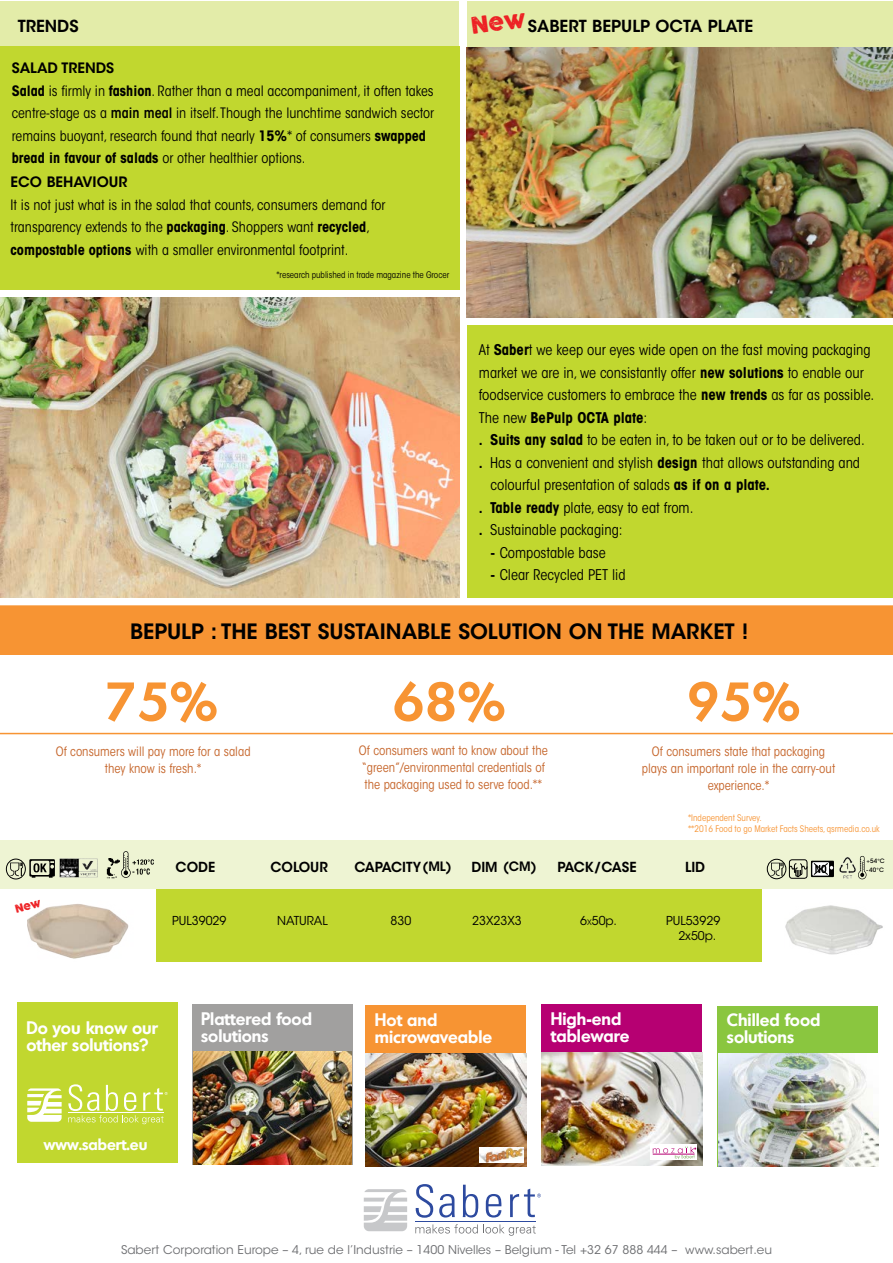
<style>
.page{position:relative;width:893px;height:1263px;background:#fff}
.page>*{position:absolute;margin:0;border:0;box-sizing:border-box;transform-origin:0 0}
.t1{font:600 52.8px "Montreal";color:#f79433}
.t2{font:600 21px "ITC Avant Garde Std";color:#000}
.t3{font:600 17.4px/17.4px "Montreal";color:#fff}
.t4{font:600 16.5px "ITC Avant Garde Std";color:#000}
.t5{font:600 15.75px "Montreal";color:#fff}
.t6{font:condensed 14.7px "ITC Avant Garde Std";color:#000}
.t7{font:700 condensed 14.7px "ITC Avant Garde Std";color:#000}
.t8{font:condensed 14.25px/22.5px "ITC Avant Garde Std";color:#000}
.t9{font:600 14.25px "ITC Avant Garde Std";color:#000}
.t10{font:600 13.8px "ITC Avant Garde Std";color:#000}
.t11{font:600 13.8px "ITC Avant Garde Std";letter-spacing:-.025em;color:#000}
.t12{font:condensed 12.9px/17.1px "ITC Avant Garde Std";color:#c56429;text-align:center}
.t13{font:600 12.9px "ITC Avant Garde Std";color:#000}
.TITRE_RUBRIQUE{font:500 12.6px "ITC Avant Garde Std";color:#fff;scale:.95 1}
.t14{font:12.3px "ITC Avant Garde Std";color:#000}
.t15{font:12px "ITC Avant Garde Std";color:#6d6e71}
.t16{font:12px "ITC Avant Garde Std";color:#000}
.t17{font:condensed 9px "ITC Avant Garde Std";color:#f79433}
.t18{font:condensed 9px "ITC Avant Garde Std";color:#000}
.t19{font:500 6px "ITC Avant Garde Std";color:#000}
.s1{font-weight:700}
.s2{font-weight:600}
.s3{font-weight:400}
.s4{font-weight:700;font-size:14.25px}
.s5{font-size:12.9px}
.s6{font-size:13.8px}
.s7{font-size:7.65px}
.s8{font-size:12px}
</style>
<div class="page">
<div style="left:467px;top:325px;width:426px;height:272px;background:#c1d72f"></div>
<div style="left:467px;top:1px;width:426px;height:47px;background:#e3eca9"></div>
<div style="left:0;top:1px;width:459px;height:47px;background:#e3eca9"></div>
<div style="left:0;top:47px;width:459px;height:243px;background:#c1d72f"></div>
<img style="left:0;top:298px;width:459px;height:300px">
<div style="left:0;top:605px;width:893px;height:50px;background:#f79433"></div>
<hr style="left:0;top:733px;width:893px;height:1px;background:#f79433">
<div style="left:156px;top:889px;width:605px;height:73px;background:#c1d72f"></div>
<img style="left:467px;top:48px;width:426px;height:270px">
<div style="left:0;top:840px;width:893px;height:49px;background:#eef4d3"></div>
<svg style="left:364px;top:1189px;width:43px;height:42px"></svg>
<svg style="left:415px;top:1184px;width:18px;height:34px"></svg>
<svg style="left:439px;top:1194px;width:16px;height:23px"></svg>
<svg style="left:463px;top:1185px;width:16px;height:32px"></svg>
<svg style="left:486px;top:1194px;width:15px;height:23px"></svg>
<svg style="left:415px;top:1224px;width:121px;height:12px"></svg>
<hr style="left:415px;top:1221px;width:121px;height:1px;background:#2d4a9f">
<svg style="left:510px;top:1188px;width:31px;height:29px"></svg>
<img style="left:27px;top:904px;width:102px;height:55px">
<img style="left:785px;top:905px;width:98px;height:50px">
<img style="left:106px;top:858px;width:14px;height:20px">
<svg style="left:29px;top:859px;width:26px;height:19px"></svg>
<svg style="left:121px;top:851px;width:33px;height:27px"></svg>
<svg style="left:10px;top:862px;width:13px;height:14px"></svg>
<div style="left:6px;top:859px;width:20px;height:20px;border:1px solid #000;border-radius:50%"></div>
<img style="left:60px;top:858px;width:38px;height:20px">
<svg style="left:858px;top:856px;width:8px;height:23px"></svg>
<div style="left:767px;top:859px;width:19px;height:20px;border:1px solid #000;border-radius:50%"></div>
<div style="left:811px;top:861px;width:23px;height:16px;background:#000"></div>
<svg style="left:812px;top:862px;width:17px;height:14px"></svg>
<div style="left:789px;top:859px;width:18px;height:20px;border:1px solid #000;border-radius:3px"></div>
<svg style="left:771px;top:863px;width:62px;height:14px"></svg>
<img style="left:839px;top:857px;width:17px;height:22px">
<div style="left:192px;top:1004px;width:161px;height:160px;background:#a1a09f"></div>
<img style="left:193px;top:1052px;width:159px;height:112px">
<div style="left:541px;top:1004px;width:161px;height:161px;background:#b60072"></div>
<img style="left:541px;top:1052px;width:161px;height:113px">
<div style="left:17px;top:1002px;width:160px;height:161px;background:#c1d72f"></div>
<div style="left:717px;top:1006px;width:161px;height:160px;background:#8ac63f"></div>
<img style="left:718px;top:1054px;width:161px;height:112px">
<div style="left:365px;top:1005px;width:161px;height:161px;background:#f79433"></div>
<img style="left:366px;top:1053px;width:160px;height:113px">
<svg style="left:27px;top:1088px;width:35px;height:34px"></svg>
<svg style="left:68px;top:1070px;width:110px;height:54px"></svg>
<svg style="left:650px;top:1145px;width:47px;height:15px"></svg>
<svg style="left:653px;top:1147px;width:43px;height:12px"></svg>
<img style="left:479px;top:1147px;width:44px;height:15px">
<svg style="left:27px;top:904px;width:15px;height:9px"></svg>
<p class="t4" style="left:18px;top:15px;width:62px">TRENDS</p>
<p class="t9" style="left:12px;top:59px;width:104px">SALAD TRENDS</p>
<p class="t8" style="left:12px;top:79px;width:423px"><span class="s1">Salad</span> is firmly in <span class="s1">fashion</span>. Rather than a meal accompaniment, it often takes</p>
<p class="t8" style="left:12px;top:102px;width:424px">centre-stage as a <span class="s2">main meal</span> in itself. Though the lunchtime sandwich sector</p>
<p class="t8" style="left:12px;top:124px;width:416px">remains buoyant, research found that nearly <span class="s1">15%</span>* of consumers <span class="s1">swapped</span></p>
<p class="t8" style="left:12px;top:147px;width:295px"><span class="s1">bread in favour of salads</span> or other healthier options.</p>
<p class="t9" style="left:11px;top:173px;width:118px">ECO BEHAVIOUR</p>
<p class="t8" style="left:11px;top:194px;width:376px">It is not just what is in the salad that counts, consumers demand for</p>
<p class="t8" style="left:11px;top:216px;width:361px">transparency extends to the <span class="s1">packaging</span>. Shoppers want <span class="s1">recycled</span>, <span class="s1">compostable options</span> with a smaller environmental footprint.</p>
<p class="t18" style="left:276px;top:269px;width:174px">*research published in trade magazine the Grocer</p>
<p class="t4" style="left:528px;top:15px;width:227px">SABERT BEPULP OCTA PLATE</p>
<p class="t6" style="left:479px;top:341px;width:393px">At <span class="s1">Saber</span>t we keep our eyes wide open on the fast moving packaging</p>
<p class="t6" style="left:479px;top:363px;width:386px">market we are in, we consistantly offer <span class="s1">new solutions</span> to enable our</p>
<p class="t6" style="left:479px;top:386px;width:397px">foodservice customers to embrace the <span class="s1">new trends</span> as far as possible.</p>
<p class="t7" style="left:479px;top:408px;width:170px"><span class="s3">The new</span> BePulp OCTA plate<span class="s3">:</span></p>
<p class="t6" style="left:479px;top:431px;width:387px"><span class="s4">.</span> <span class="s1">Suits any salad</span> to be eaten in, to be taken out or to be delivered.</p>
<p class="t6" style="left:479px;top:453px;width:383px"><span class="s4">.</span> Has a convenient and stylish <span class="s1">design</span> that allows outstanding and</p>
<p class="t6" style="left:491px;top:476px;width:281px">colourful presentation of salads <span class="s1">as if on a plate.</span></p>
<p class="t6" style="left:479px;top:498px;width:216px"><span class="s4">.</span> <span class="s1">Table ready</span> plate, easy to eat from.</p>
<p class="t6" style="left:479px;top:521px;width:145px"><span class="s4">.</span> Sustainable packaging:</p>
<p class="t6" style="left:491px;top:543px;width:117px"><span class="s4">-</span> Compostable base</p>
<p class="t6" style="left:491px;top:566px;width:137px"><span class="s4">-</span> Clear Recycled PET lid</p>
<p class="t2" style="left:130px;top:617px;width:620px">BEPULP : THE BEST SUSTAINABLE SOLUTION ON THE MARKET !</p>
<p class="t1" style="left:392px;top:666px;width:115px">68%</p>
<p class="t12" style="left:359px;top:741px;width:191px;text-align:left">Of consumers want to know about the “green”/environmental credentials of the packaging used to serve food.**</p>
<p class="t12" style="left:642px;top:743px;width:195px">Of consumers state that packaging plays an important role in the carry-out experience.*</p>
<p class="t1" style="left:104px;top:666px;width:115px">75%</p>
<p class="t1" style="left:687px;top:666px;width:115px">95%</p>
<p class="t12" style="left:56px;top:743px;width:196px">Of consumers will pay more for a salad they know is fresh.*</p>
<p class="t17" style="left:688px;top:812px;width:75px">*Independent Survey.</p>
<p class="t17" style="left:688px;top:823px;width:193px">**2016 Food to go Market Facts Sheets, qsrmedia.co.uk</p>
<p class="t10" style="left:176px;top:858px;width:41px">CODE</p>
<p class="t10" style="left:270px;top:858px;width:59px">COLOUR</p>
<p class="t10" style="left:355px;top:858px;width:99px">CAPACITY<span class="s5">(ML)</span></p>
<p class="t13" style="left:471px;top:858px;width:67px"><span class="s6">DIM</span> (CM)</p>
<p class="t11" style="left:558px;top:858px;width:81px">PACK/CASE</p>
<p class="t10" style="left:685px;top:858px;width:22px">LID</p>
<p class="t14" style="left:172px;top:913px;width:56px">PUL39029</p>
<p class="t14" style="left:277px;top:913px;width:52px">NATURAL</p>
<p class="t14" style="left:391px;top:913px;width:22px">830</p>
<p class="t14" style="left:472px;top:913px;width:51px">23X23X3</p>
<p class="t14" style="left:580px;top:913px;width:38px">6<span class="s7">X</span>50<span class="s8">p.</span></p>
<p class="t3" style="left:26px;top:1018px;width:133px">Do you know our other solutions?</p>
<p class="TITRE_RUBRIQUE" style="left:242px;top:1004px;width:160px">Présentation sur plateaux</p>
<p class="t3" style="left:201px;top:1009px;width:112px">Plattered food</p>
<p class="t3" style="left:201px;top:1027px;width:69px">solutions</p>
<p class="t3" style="left:375px;top:1010px;width:64px">Hot and</p>
<p class="t3" style="left:375px;top:1027px;width:119px">microwaveable</p>
<p class="t3" style="left:551px;top:1009px;width:72px">High-end</p>
<p class="t3" style="left:551px;top:1026px;width:80px">tableware</p>
<p class="t5" style="left:44px;top:1134px;width:105px">www.sabert.eu</p>
<p class="t14" style="left:666px;top:913px;width:56px">PUL53929</p>
<p class="t16" style="left:678px;top:928px;width:39px">2x50p.</p>
<p class="t3" style="left:727px;top:1010px;width:95px">Chilled food</p>
<p class="t3" style="left:727px;top:1027px;width:69px">solutions</p>
<p class="t15" style="left:121px;top:1242px;width:652px">Sabert Corporation Europe – 4, rue de l’Industrie – 1400 Nivelles – Belgium - Tel +32 67 888 444 – www.sabert.eu</p>
<p class="t19" style="left:866px;top:857px;width:20px"><span class="s3">+</span>54°C</p>
<p class="t19" style="left:866px;top:866px;width:19px">- 40°C</p>
</div>
